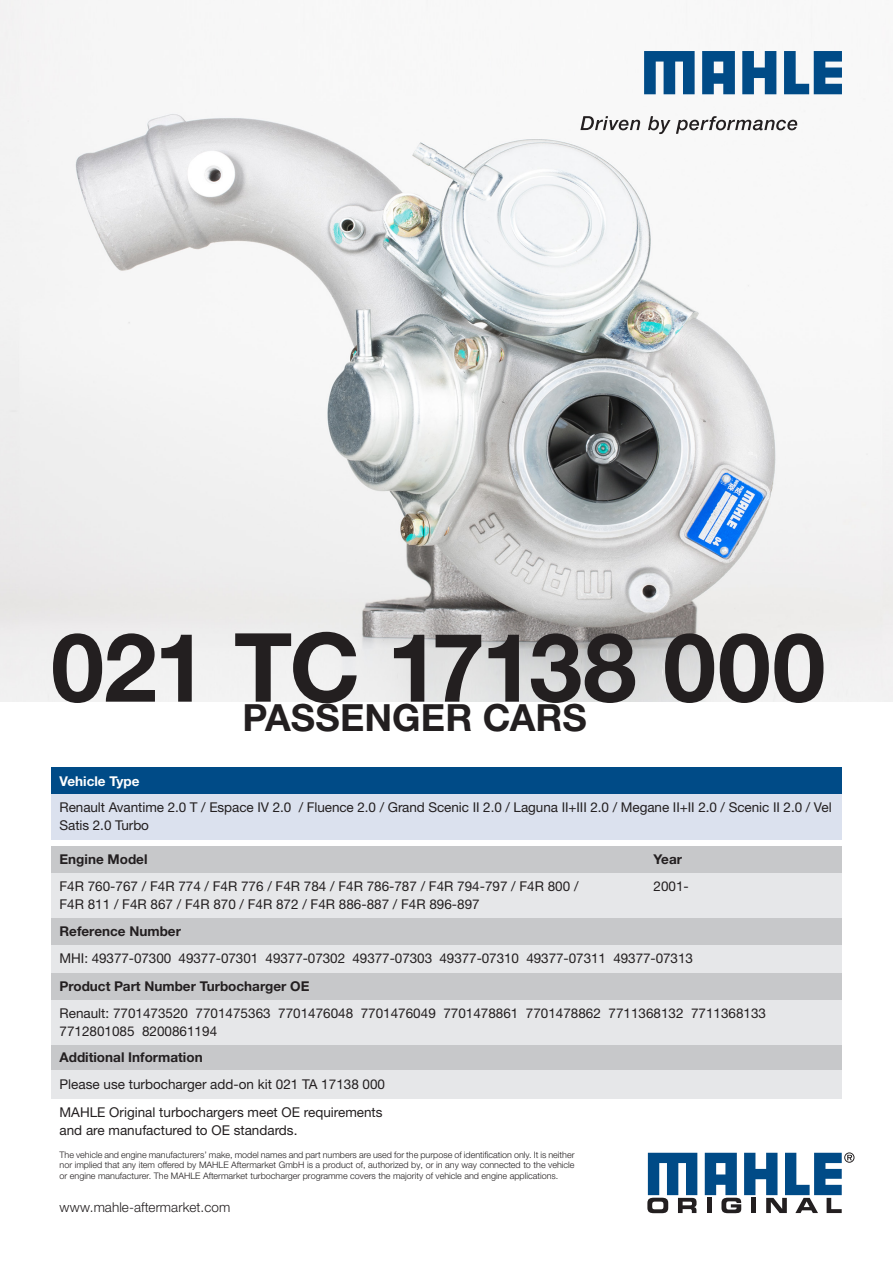
<style>
.page{position:relative;width:893px;height:1263px;background:#fff}
.page>*{position:absolute;margin:0;border:0;box-sizing:border-box;transform-origin:0 0}
.t1{font:700 95.55px "Helvetica Neue LTW1 G";letter-spacing:-.03em;color:#231f20}
.t2{font:700 37.5px "Helvetica Neue LTW1 G";color:#231f20}
.t3{font:13.5px/18px "Helvetica Neue LTW1 G";color:#231f20}
.t4{font:700 13.5px "Helvetica Neue LTW1 G";color:#231f20}
.t5{font:300 13.5px "Helvetica Neue LTW1 G";letter-spacing:.005em;color:#231f20}
.t6{font:700 13.5px "Helvetica Neue LTW1 G";color:#fff}
.t7{font:300 9px/10.5px "Helvetica Neue LTW1 G";color:#231f20;text-align:justify}
</style>
<div class="page">
<img style="left:0;top:0;width:893px;height:702px">
<svg style="left:644px;top:51px;width:51px;height:43px"></svg>
<svg style="left:742px;top:51px;width:34px;height:43px"></svg>
<svg style="left:784px;top:51px;width:58px;height:43px"></svg>
<svg style="left:702px;top:51px;width:33px;height:43px"></svg>
<svg style="left:580px;top:116px;width:60px;height:14px"></svg>
<svg style="left:648px;top:116px;width:22px;height:18px"></svg>
<svg style="left:676px;top:116px;width:121px;height:18px"></svg>
<svg style="left:647px;top:1153px;width:50px;height:60px"></svg>
<svg style="left:705px;top:1152px;width:149px;height:61px"></svg>
<div style="left:51px;top:945px;width:791px;height:28px;background:#e6e7e9"></div>
<div style="left:51px;top:873px;width:791px;height:45px;background:#e6e7e9"></div>
<div style="left:51px;top:973px;width:791px;height:27px;background:#c7c8ca"></div>
<div style="left:51px;top:1044px;width:791px;height:26px;background:#c7c8ca"></div>
<div style="left:51px;top:1000px;width:791px;height:44px;background:#e6e7e9"></div>
<div style="left:51px;top:1070px;width:791px;height:29px;background:#e6e7e9"></div>
<div style="left:51px;top:918px;width:791px;height:27px;background:#c7c8ca"></div>
<div style="left:51px;top:846px;width:791px;height:27px;background:#c7c8ca"></div>
<div style="left:51px;top:794px;width:791px;height:45px;background:#dbe1ee"></div>
<div style="left:51px;top:767px;width:791px;height:27px;background:#004b87"></div>
<p class="t1" style="left:51px;top:609px;width:776px">021 TC 17138 000</p>
<p class="t2" style="left:242px;top:695px;width:346px">PASSENGER CARS</p>
<p class="t6" style="left:60px;top:772px;width:82px">Vehicle Type</p>
<p class="t3" style="left:60px;top:798px;width:774px">Renault Avantime 2.0 T / Espace IV 2.0 / Fluence 2.0 / Grand Scenic II 2.0 / Laguna II+III 2.0 / Megane II+II 2.0 / Scenic II 2.0 / Vel<br>Satis 2.0 Turbo</p>
<p class="t4" style="left:60px;top:851px;width:89px">Engine Model</p>
<p class="t4" style="left:654px;top:851px;width:30px">Year</p>
<p class="t3" style="left:60px;top:877px;width:520px">F4R 760-767 / F4R 774 / F4R 776 / F4R 784 / F4R 786-787 / F4R 794-797 / F4R 800 /</p>
<p class="t3" style="left:654px;top:877px;width:37px">2001-</p>
<p class="t3" style="left:60px;top:895px;width:422px">F4R 811 / F4R 867 / F4R 870 / F4R 872 / F4R 886-887 / F4R 896-897</p>
<p class="t4" style="left:60px;top:923px;width:123px">Reference Number</p>
<p class="t3" style="left:60px;top:949px;width:635px">MHI: 49377-07300 49377-07301 49377-07302 49377-07303 49377-07310 49377-07311 49377-07313</p>
<p class="t4" style="left:60px;top:978px;width:251px">Product Part Number Turbocharger OE</p>
<p class="t3" style="left:60px;top:1004px;width:708px">Renault: 7701473520 7701475363 7701476048 7701476049 7701478861 7701478862 7711368132 7711368133<br>7712801085 8200861194</p>
<p class="t4" style="left:60px;top:1049px;width:145px">Additional Information</p>
<p class="t3" style="left:60px;top:1075px;width:327px">Please use turbocharger add-on kit 021 TA 17138 000</p>
<p class="t3" style="left:60px;top:1103px;width:325px">MAHLE Original turbochargers meet OE requirements and are manufactured to OE standards.</p>
<p class="t7" style="left:60px;top:1149px;width:517px">The vehicle and engine manufacturers’ make, model names and part numbers are used for the purpose of identification only. It is neither nor implied that any item offered by MAHLE Aftermarket GmbH is a product of, authorized by, or in any way connected to the vehicle or engine manufacturer. The MAHLE Aftermarket turbocharger programme covers the majority of vehicle and engine applications.</p>
<p class="t5" style="left:60px;top:1199px;width:172px">www.mahle-aftermarket.com</p>
</div>
